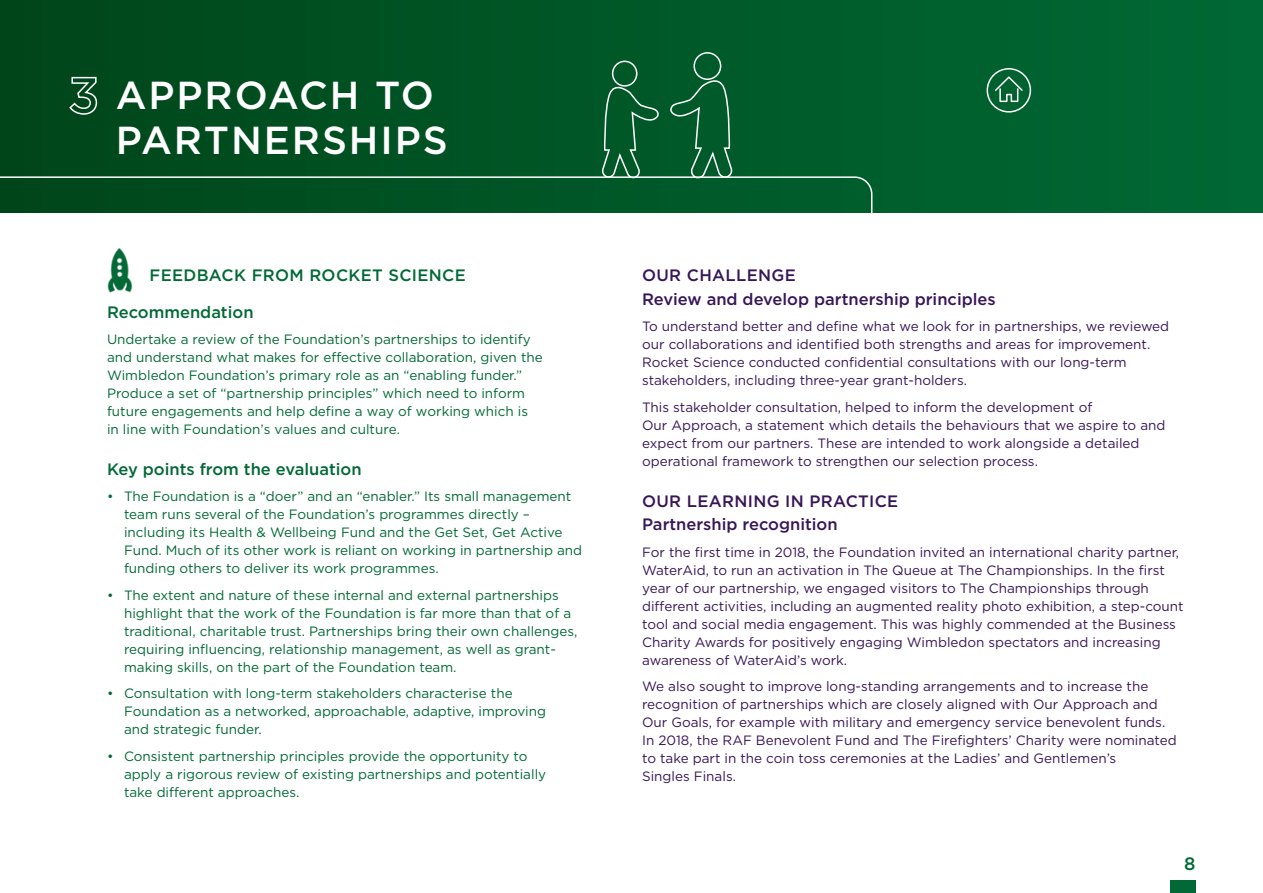
<style>
.page{position:relative;width:1263px;height:893px;background:#fff}
.page>*{position:absolute;margin:0;border:0;box-sizing:border-box;transform-origin:0 0}
.t1{font:500 39px/45px "Gotham";letter-spacing:.05em;color:#fff}
.t2{font:500 18px "Gotham";color:#006935}
.t3{font:500 16.5px/23.7px "Gotham";color:#371557}
.t4{font:500 16.5px "Gotham";color:#006935}
.t5{font:500 16.5px "Gotham";letter-spacing:.02em;color:#006935}
.t6{font:13.5px/18px "Gotham";color:#371557}
.t7{font:13.5px/18px "Gotham";color:#006935}
.s1{font-size:51px}
</style>
<div class="page">
<div style="left:0;top:0;width:1263px;height:213px;background:linear-gradient(to right,#00461a,#006935)"></div>
<div style="left:1170px;top:881px;width:26px;height:12px;background:#006935"></div>
<div style="left:986px;top:68px;width:45px;height:45px;border:2px solid #fff;border-radius:50%"></div>
<svg style="left:993px;top:75px;width:31px;height:28px"></svg>
<svg style="left:0;top:176px;width:1263px;height:37px"></svg>
<img style="left:107px;top:249px;width:26px;height:44px">
<svg style="left:670px;top:51px;width:62px;height:129px"></svg>
<svg style="left:602px;top:60px;width:57px;height:120px"></svg>
<h1 class="t1" style="left:116px;top:72px;width:334px;text-indent:-48px"><span class="s1">3</span> APPROACH TO<br>PARTNERSHIPS</h1>
<p class="t5" style="left:150px;top:264px;width:318px">FEEDBACK FROM ROCKET SCIENCE</p>
<p class="t4" style="left:107px;top:301px;width:148px">Recommendation</p>
<p class="t7" style="left:107px;top:330px;width:437px">Undertake a review of the Foundation’s partnerships to identify and understand what makes for effective collaboration, given the Wimbledon Foundation’s primary role as an “enabling funder.” Produce a set of “partnership principles” which need to inform future engagements and help define a way of working which is in line with Foundation’s values and culture.</p>
<p class="t4" style="left:107px;top:458px;width:256px">Key points from the evaluation</p>
<p class="t7" style="left:124px;top:487px;width:460px;text-indent:-17px">• The Foundation is a “doer” and an “enabler.” Its small management team runs several of the Foundation’s programmes directly – including its Health &amp; Wellbeing Fund and the Get Set, Get Active Fund. Much of its other work is reliant on working in partnership and funding others to deliver its work programmes.</p>
<p class="t7" style="left:124px;top:586px;width:455px;text-indent:-17px">• The extent and nature of these internal and external partnerships highlight that the work of the Foundation is far more than that of a traditional, charitable trust. Partnerships bring their own challenges, requiring influencing, relationship management, as well as grant&shy;making skills, on the part of the Foundation team.</p>
<p class="t7" style="left:124px;top:684px;width:424px;text-indent:-17px">• Consultation with long-term stakeholders characterise the<br>Foundation as a networked, approachable, adaptive, improving and strategic funder.</p>
<p class="t7" style="left:124px;top:747px;width:424px;text-indent:-17px">• Consistent partnership principles provide the opportunity to apply a rigorous review of existing partnerships and potentially take different approaches.</p>
<p class="t3" style="left:642px;top:263px;width:355px">OUR CHALLENGE<br>Review and develop partnership principles</p>
<p class="t6" style="left:642px;top:317px;width:529px">To understand better and define what we look for in partnerships, we reviewed our collaborations and identified both strengths and areas for improvement.<br>Rocket Science conducted confidential consultations with our long-term stakeholders, including three-year grant-holders.</p>
<p class="t6" style="left:642px;top:398px;width:525px">This stakeholder consultation, helped to inform the development of<br>Our Approach, a statement which details the behaviours that we aspire to and expect from our partners. These are intended to work alongside a detailed operational framework to strengthen our selection process.</p>
<p class="t3" style="left:642px;top:489px;width:258px">OUR LEARNING IN PRACTICE<br>Partnership recognition</p>
<p class="t6" style="left:642px;top:543px;width:543px">For the first time in 2018, the Foundation invited an international charity partner, WaterAid, to run an activation in The Queue at The Championships. In the first year of our partnership, we engaged visitors to The Championships through different activities, including an augmented reality photo exhibition, a step-count tool and social media engagement. This was highly commended at the Business Charity Awards for positively engaging Wimbledon spectators and increasing awareness of WaterAid’s work.</p>
<p class="t6" style="left:642px;top:677px;width:536px">We also sought to improve long-standing arrangements and to increase the recognition of partnerships which are closely aligned with Our Approach and Our Goals, for example with military and emergency service benevolent funds.<br>In 2018, the RAF Benevolent Fund and The Firefighters’ Charity were nominated to take part in the coin toss ceremonies at the Ladies’ and Gentlemen’s<br>Singles Finals.</p>
<h2 class="t2" style="left:1184px;top:852px;width:13px">8</h2>
</div>
